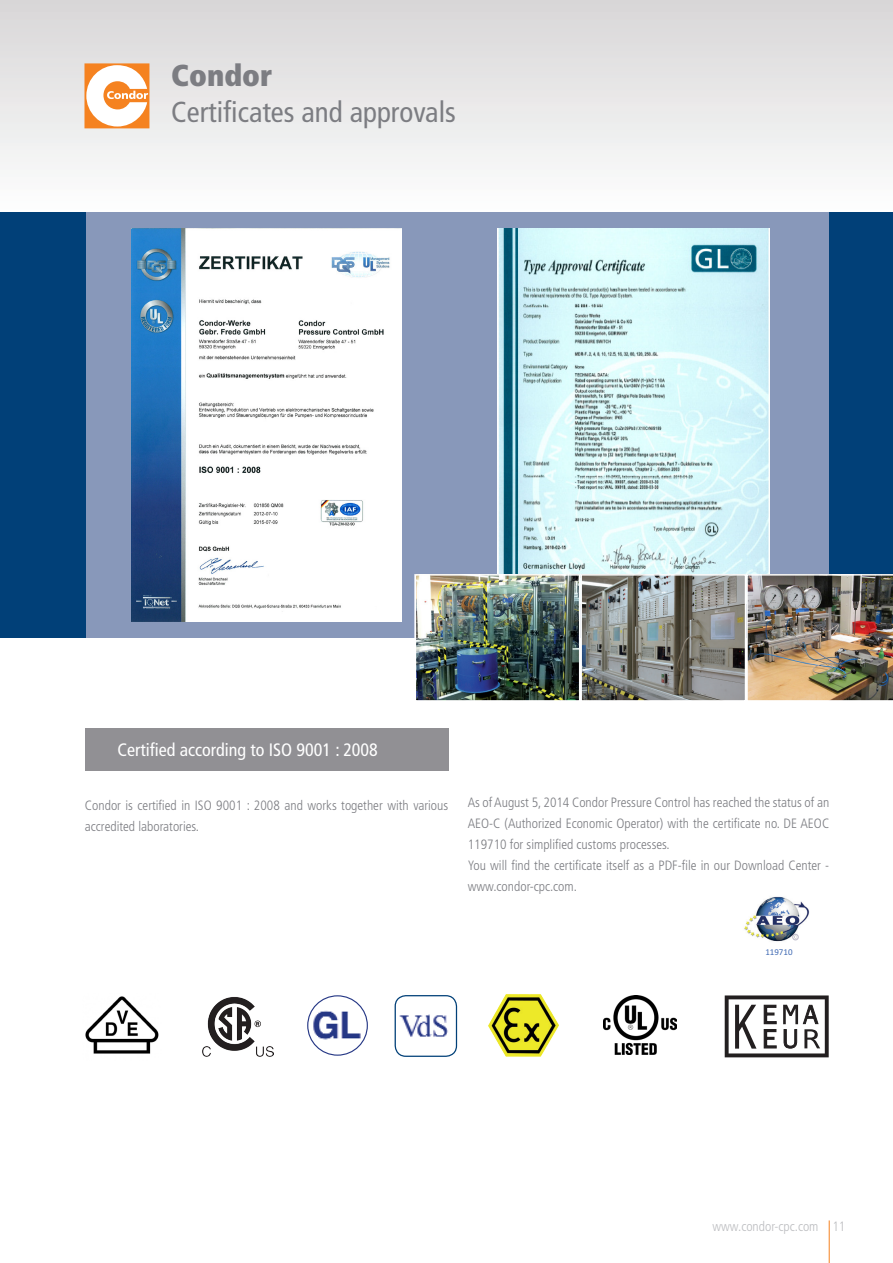
<style>
.page{position:relative;width:893px;height:1263px;background:#fff}
.page>*{position:absolute;margin:0;border:0;box-sizing:border-box;transform-origin:0 0}
.t1{font:900 condensed 30.15px "Frutiger LT Std";color:#7c7d82}
.t2{font:condensed 28.95px "Frutiger LT Std";color:#7c7d82}
.t3{font:condensed 18px "Frutiger LT Std";color:#fff}
.t4{font:300 condensed 13.5px/21px "Frutiger LT Std";color:#7c7d82}
.t5{font:300 condensed 13.5px "Frutiger LT Std";color:#bcbdc0}
.t6{font:9px "Calibri";color:#3f69b3}
</style>
<div class="page">
<div style="left:0;top:0;width:893px;height:213px;background:linear-gradient(to bottom,#d8d6d7,#fdfefe)"></div>
<hr style="left:829px;top:1220px;width:1px;height:43px;background:#f58220">
<svg style="left:0;top:0;width:1px;height:213px"></svg>
<div style="left:85px;top:213px;width:744px;height:425px;background:#8898ba"></div>
<div style="left:0;top:213px;width:85px;height:425px;background:#014078"></div>
<img style="left:418px;top:577px;width:325px;height:122px">
<div style="left:829px;top:213px;width:64px;height:425px;background:#014078"></div>
<div style="left:85px;top:728px;width:363px;height:43px;background:#919094"></div>
<img style="left:132px;top:229px;width:269px;height:393px">
<img style="left:497px;top:229px;width:273px;height:374px">
<div style="left:415px;top:574px;width:165px;height:128px;border:2px solid #fff"></div>
<div style="left:580px;top:574px;width:166px;height:128px;border:2px solid #fff"></div>
<img style="left:746px;top:574px;width:147px;height:127px">
<div style="left:85px;top:64px;width:64px;height:64px;border:1px solid #f58220"></div>
<svg style="left:86px;top:65px;width:62px;height:62px"></svg>
<img style="left:603px;top:996px;width:73px;height:59px">
<img style="left:488px;top:994px;width:71px;height:62px">
<img style="left:202px;top:997px;width:72px;height:60px">
<svg style="left:725px;top:995px;width:104px;height:62px"></svg>
<img style="left:85px;top:996px;width:74px;height:58px">
<img style="left:308px;top:996px;width:59px;height:59px;border-radius:30px">
<div style="left:307px;top:995px;width:61px;height:61px;border:1px solid #253785;border-radius:50%"></div>
<img style="left:395px;top:996px;width:61px;height:60px">
<div style="left:395px;top:995px;width:62px;height:62px;border:1px solid #014078;border-radius:11px"></div>
<img style="left:744px;top:896px;width:66px;height:46px">
<svg style="left:792px;top:934px;width:7px;height:6px"></svg>
<p class="t1" style="left:171px;top:57px;width:103px">Condor</p>
<p class="t2" style="left:171px;top:95px;width:286px">Certificates and approvals</p>
<p class="t3" style="left:118px;top:739px;width:262px">Certified according to ISO 9001 : 2008</p>
<p class="t4" style="left:85px;top:795px;width:365px">Condor is certified in ISO 9001 : 2008 and works together with various accredited laboratories.</p>
<p class="t4" style="left:468px;top:791px;width:363px;text-align:justify">As of August 5, 2014 Condor Pressure Control has reached the status of an AEO-C (Authorized Economic Operator) with the certificate no. DE AEOC 119710 for simplified customs processes.</p>
<p class="t4" style="left:468px;top:854px;width:363px">You will find the certificate itself as a PDF-file in our Download Center - www.condor-cpc.com.</p>
<p class="t6" style="left:765px;top:946px;width:29px">119710</p>
<p class="t5" style="left:712px;top:1218px;width:108px">www.condor-cpc.com</p>
<p class="t5" style="left:832px;top:1218px;width:14px">11</p>
</div>
